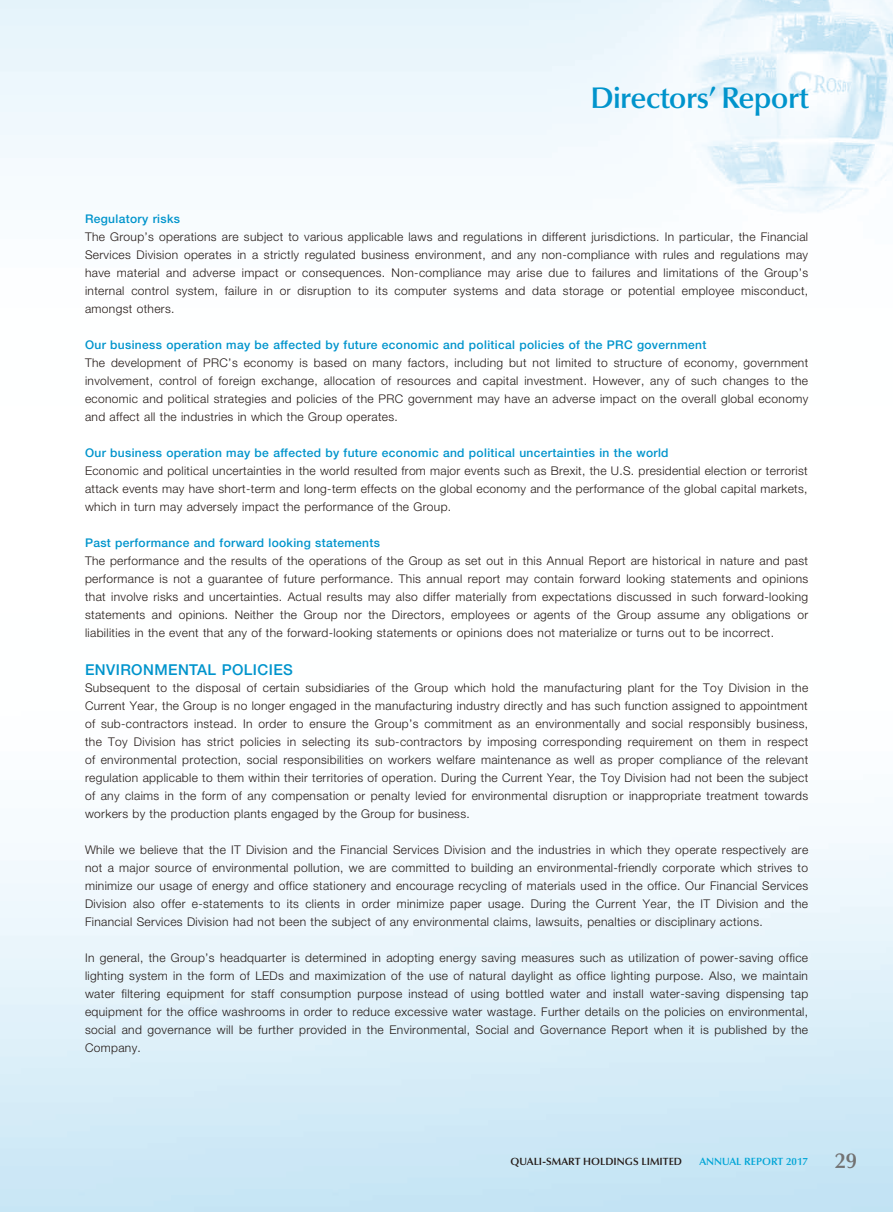
<style>
.page{position:relative;width:893px;height:1212px;background:#fff}
.page>*{position:absolute;margin:0;border:0;box-sizing:border-box;transform-origin:0 0}
.t1{font:600 30px "Optima LT Std";letter-spacing:-.025em;color:#0094cc}
.t2{font:500 15px "Helvetica Neue LT Std";letter-spacing:.03em;color:#0094cc}
.t3{font:300 12px/18px "Helvetica Neue LT Std";letter-spacing:.03em;color:#231916;text-align:justify}
.t4{font:500 12px "Helvetica Neue LT Std";letter-spacing:.03em;color:#0094cc}
.t5{font:600 10.5px "Optima LT Std";color:#231916}
.t6{font:600 10.5px "Optima LT Std";color:#00a5d6}
.s1{font-size:21.75px;color:#727272}
</style>
<div class="page">
<img style="left:0;top:0;width:893px;height:1212px">
<h1 class="t1" style="left:591px;top:80px;width:220px">Directors’ Report</h1>
<p class="t4" style="left:85px;top:211px;width:96px">Regulatory risks</p>
<p class="t3" style="left:85px;top:227px;width:725px">The Group’s operations are subject to various applicable laws and regulations in different jurisdictions. In particular, the Financial Services Division operates in a strictly regulated business environment, and any non-compliance with rules and regulations may have material and adverse impact or consequences. Non-compliance may arise due to failures and limitations of the Group’s internal control system, failure in or disruption to its computer systems and data storage or potential employee misconduct, amongst others.</p>
<p class="t4" style="left:85px;top:337px;width:623px">Our business operation may be affected by future economic and political policies of the PRC government</p>
<p class="t3" style="left:85px;top:353px;width:725px">The development of PRC’s economy is based on many factors, including but not limited to structure of economy, government involvement, control of foreign exchange, allocation of resources and capital investment. However, any of such changes to the economic and political strategies and policies of the PRC government may have an adverse impact on the overall global economy and affect all the industries in which the Group operates.</p>
<p class="t4" style="left:85px;top:445px;width:585px">Our business operation may be affected by future economic and political uncertainties in the world</p>
<p class="t3" style="left:85px;top:461px;width:724px">Economic and political uncertainties in the world resulted from major events such as Brexit, the U.S. presidential election or terrorist attack events may have short-term and long-term effects on the global economy and the performance of the global capital markets, which in turn may adversely impact the performance of the Group.</p>
<p class="t4" style="left:85px;top:535px;width:297px">Past performance and forward looking statements</p>
<p class="t3" style="left:85px;top:551px;width:725px">The performance and the results of the operations of the Group as set out in this Annual Report are historical in nature and past performance is not a guarantee of future performance. This annual report may contain forward looking statements and opinions that involve risks and uncertainties. Actual results may also differ materially from expectations discussed in such forward-looking statements and opinions. Neither the Group nor the Directors, employees or agents of the Group assume any obligations or liabilities in the event that any of the forward-looking statements or opinions does not materialize or turns out to be incorrect.</p>
<p class="t2" style="left:85px;top:661px;width:209px">ENVIRONMENTAL POLICIES</p>
<p class="t3" style="left:85px;top:679px;width:725px">Subsequent to the disposal of certain subsidiaries of the Group which hold the manufacturing plant for the Toy Division in the Current Year, the Group is no longer engaged in the manufacturing industry directly and has such function assigned to appointment of sub-contractors instead. In order to ensure the Group’s commitment as an environmentally and social responsibly business, the Toy Division has strict policies in selecting its sub-contractors by imposing corresponding requirement on them in respect of environmental protection, social responsibilities on workers welfare maintenance as well as proper compliance of the relevant regulation applicable to them within their territories of operation. During the Current Year, the Toy Division had not been the subject of any claims in the form of any compensation or penalty levied for environmental disruption or inappropriate treatment towards workers by the production plants engaged by the Group for business.</p>
<p class="t3" style="left:85px;top:841px;width:725px">While we believe that the IT Division and the Financial Services Division and the industries in which they operate respectively are not a major source of environmental pollution, we are committed to building an environmental-friendly corporate which strives to minimize our usage of energy and office stationery and encourage recycling of materials used in the office. Our Financial Services Division also offer e-statements to its clients in order minimize paper usage. During the Current Year, the IT Division and the Financial Services Division had not been the subject of any environmental claims, lawsuits, penalties or disciplinary actions.</p>
<p class="t3" style="left:85px;top:949px;width:725px">In general, the Group’s headquarter is determined in adopting energy saving measures such as utilization of power-saving office lighting system in the form of LEDs and maximization of the use of natural daylight as office lighting purpose. Also, we maintain water filtering equipment for staff consumption purpose instead of using bottled water and install water-saving dispensing tap equipment for the office washrooms in order to reduce excessive water wastage. Further details on the policies on environmental, social and governance will be further provided in the Environmental, Social and Governance Report when it is published by the Company.</p>
<p class="t5" style="left:511px;top:1155px;width:173px">QUALI-SMART HOLDINGS LIMITED</p>
<p class="t6" style="left:699px;top:1155px;width:159px">ANNUAL REPORT 2017 <span class="s1">29</span></p>
</div>
